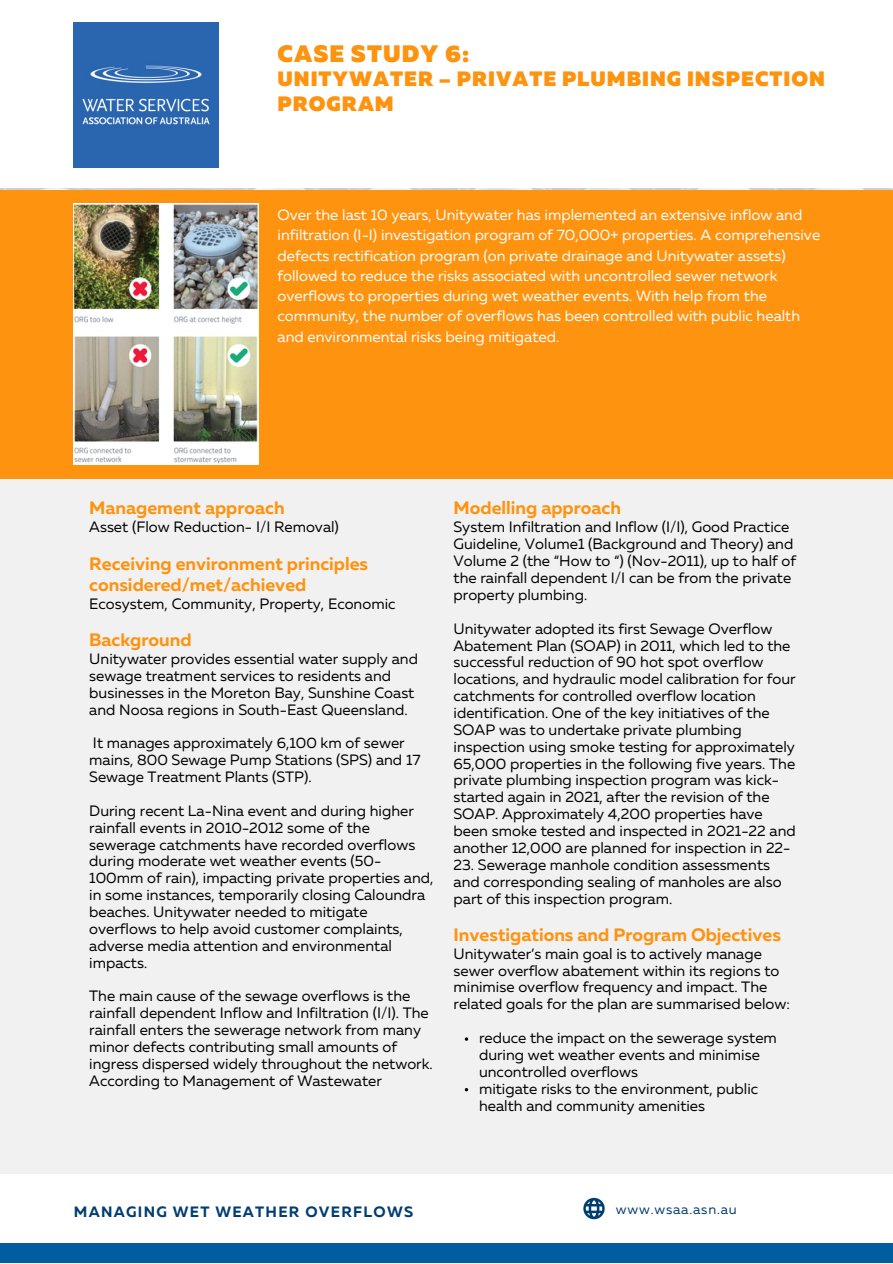
<style>
.page{position:relative;width:893px;height:1264px;background:#fff}
.page>*{position:absolute;margin:0;border:0;box-sizing:border-box;transform-origin:0 0}
.t1{font:900 23.7px "Muller";letter-spacing:.045em;color:#fe9310}
.t2{font:900 20.7px/24.8px "Muller";letter-spacing:.045em;color:#fe9310}
.t3{font:700 18px/21.3px "Muller";color:#fe9310}
.t4{font:15px/16.8px "Muller";color:#000}
.t5{font:15px/20.2px "Muller";color:#fff}
.t6{font:700 15px "Muller";letter-spacing:.085em;color:#003d70}
.t7{font:13.5px "Muller";letter-spacing:.06em;color:#003d70}
</style>
<div class="page">
<img style="left:74px;top:23px;width:145px;height:145px">
<div style="left:0;top:1243px;width:892px;height:19px;background:#005ea0"></div>
<svg style="left:583px;top:1197px;width:21px;height:22px"></svg>
<div style="left:0;top:190px;width:892px;height:983px;background:#f1f1f1"></div>
<div style="left:0;top:190px;width:892px;height:288px;background:#fe9310"></div>
<img style="left:74px;top:203px;width:184px;height:261px">
<h1 class="t1" style="left:277px;top:43px;width:193px">CASE STUDY 6:</h1>
<h2 class="t2" style="left:277px;top:68px;width:549px">UNITYWATER – PRIVATE PLUMBING INSPECTION<br>PROGRAM</h2>
<p class="t5" style="left:277px;top:206px;width:544px">Over the last 10 years, Unitywater has implemented an extensive inflow and infiltration (I-I) investigation program of 70,000+ properties. A comprehensive defects rectification program (on private drainage and Unitywater assets) followed to reduce the risks associated with uncontrolled sewer network overflows to properties during wet weather events. With help from the community, the number of overflows has been controlled with public health and environmental risks being mitigated.</p>
<p class="t3" style="left:89px;top:499px;width:197px">Management approach</p>
<p class="t4" style="left:89px;top:520px;width:251px">Asset (Flow Reduction- I/I Removal)</p>
<p class="t3" style="left:89px;top:554px;width:280px">Receiving environment principles considered/met/achieved</p>
<p class="t4" style="left:89px;top:596px;width:308px">Ecosystem, Community, Property, Economic</p>
<p class="t3" style="left:89px;top:630px;width:104px">Background</p>
<p class="t4" style="left:89px;top:651px;width:330px">Unitywater provides essential water supply and sewage treatment services to residents and businesses in the Moreton Bay, Sunshine Coast and Noosa regions in South-East Queensland.</p>
<p class="t4" style="left:89px;top:736px;width:333px">It manages approximately 6,100 km of sewer mains, 800 Sewage Pump Stations (SPS) and 17<br>Sewage Treatment Plants (STP).</p>
<p class="t4" style="left:89px;top:803px;width:345px">During recent La-Nina event and during higher rainfall events in 2010-2012 some of the sewerage catchments have recorded overflows during moderate wet weather events (50- 100mm of rain), impacting private properties and, in some instances, temporarily closing Caloundra beaches. Unitywater needed to mitigate overflows to help avoid customer complaints, adverse media attention and environmental impacts.</p>
<p class="t4" style="left:89px;top:989px;width:345px">The main cause of the sewage overflows is the rainfall dependent Inflow and Infiltration (I/I). The rainfall enters the sewerage network from many minor defects contributing small amounts of ingress dispersed widely throughout the network.<br>According to Management of Wastewater</p>
<p class="t3" style="left:453px;top:499px;width:169px">Modelling approach</p>
<p class="t4" style="left:453px;top:520px;width:344px">System Infiltration and Inflow (I/I), Good Practice Guideline, Volume1 (Background and Theory) and Volume 2 (the “How to “) (Nov-2011), up to half of the rainfall dependent I/I can be from the private property plumbing.</p>
<p class="t4" style="left:453px;top:621px;width:344px">Unitywater adopted its first Sewage Overflow Abatement Plan (SOAP) in 2011, which led to the successful reduction of 90 hot spot overflow locations, and hydraulic model calibration for four catchments for controlled overflow location identification. One of the key initiatives of the SOAP was to undertake private plumbing inspection using smoke testing for approximately 65,000 properties in the following five years. The private plumbing inspection program was kick&shy;started again in 2021, after the revision of the SOAP. Approximately 4,200 properties have been smoke tested and inspected in 2021-22 and another 12,000 are planned for inspection in 22-</p>
<p class="t4" style="left:453px;top:857px;width:329px">23. Sewerage manhole condition assessments and corresponding sealing of manholes are also part of this inspection program.</p>
<p class="t3" style="left:453px;top:925px;width:329px">Investigations and Program Objectives</p>
<p class="t4" style="left:453px;top:946px;width:338px">Unitywater’s main goal is to actively manage sewer overflow abatement within its regions to minimise overflow frequency and impact. The related goals for the plan are summarised below:</p>
<p class="t4" style="left:479px;top:1030px;width:299px">reduce the impact on the sewerage system during wet weather events and minimise uncontrolled overflows<br>mitigate risks to the environment, public health and community amenities</p>
<p class="t6" style="left:74px;top:1205px;width:341px">MANAGING WET WEATHER OVERFLOWS</p>
<p class="t7" style="left:616px;top:1203px;width:122px">www.wsaa.asn.au</p>
</div>
